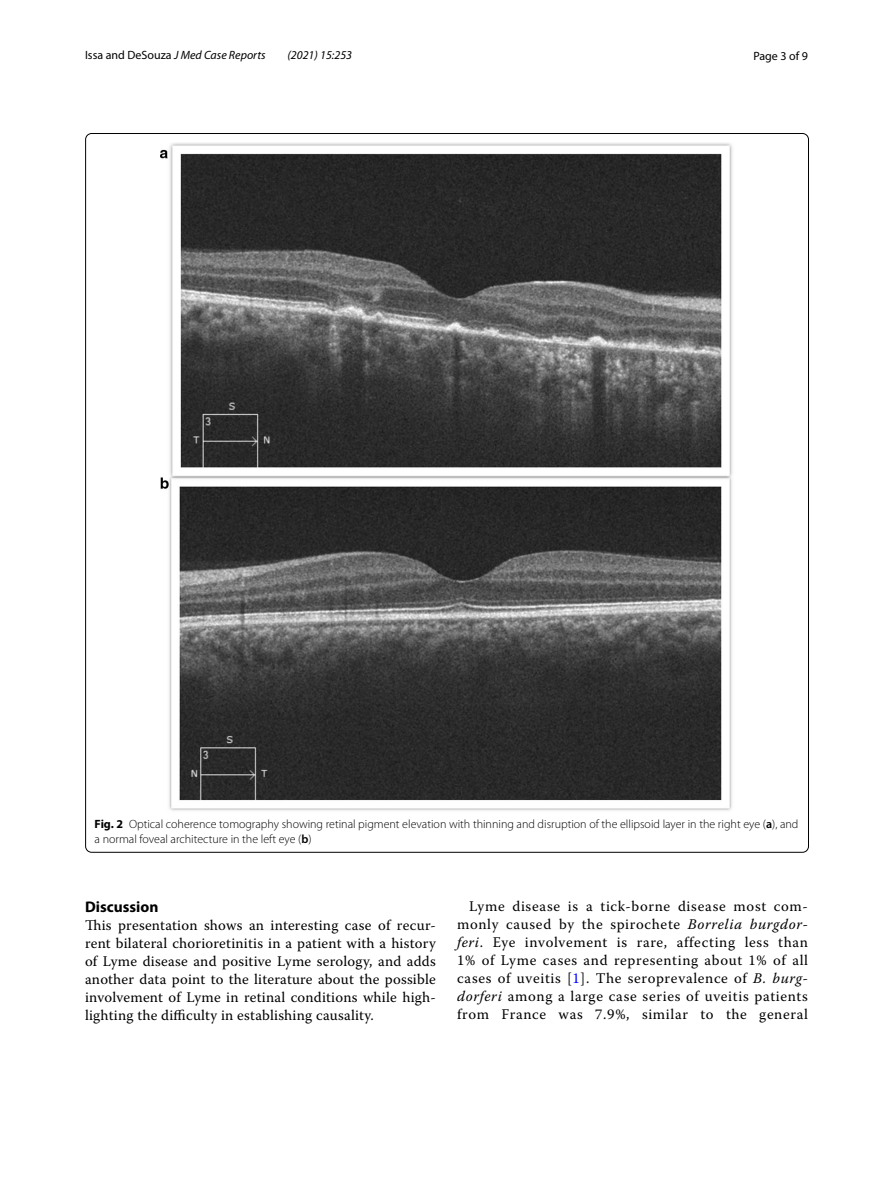
<style>
.page{position:relative;width:893px;height:1187px;background:#fff}
.page>*{position:absolute;margin:0;border:0;box-sizing:border-box;transform-origin:0 0}
.t1{font:700 15.45px "Myriad Pro";color:#000}
.t2{font:14.7px/18px "Warnock Pro";letter-spacing:.02em;color:#000;text-align:justify}
.t3{font:300 12px/15px "Myriad Pro";color:#000}
.t4{font:italic 12px "Myriad Pro";color:#000}
.t5{font:12px "Myriad Pro";color:#000}
.s1{font-style:normal}
.s2{font-weight:700}
.s3{font-weight:600}
.s4{font-style:italic}
.s5{color:#00f}
</style>
<div class="page">
<img style="left:160px;top:143px;width:573px;height:668px">
<p class="t4" style="left:85px;top:48px;width:182px"><span class="s1">Issa and DeSouza</span> J Med Case Reports</p>
<p class="t4" style="left:287px;top:48px;width:66px">(2021) 15:253</p>
<p class="t5" style="left:753px;top:48px;width:56px">Page 3 of 9</p>
<p class="t3" style="left:95px;top:816px;width:705px"><span class="s2">Fig. 2</span> Optical coherence tomography showing retinal pigment elevation with thinning and disruption of the ellipsoid layer in the right eye (<span class="s3">a</span>), and a normal foveal architecture in the left eye (<span class="s3">b</span>)</p>
<p class="t1" style="left:85px;top:896px;width:75px">Discussion</p>
<p class="t2" style="left:85px;top:915px;width:352px">This presentation shows an interesting case of recur&shy;rent bilateral chorioretinitis in a patient with a history of Lyme disease and positive Lyme serology, and adds another data point to the literature about the possible involvement of Lyme in retinal conditions while high&shy;lighting the difficulty in establishing causality.</p>
<p class="t2" style="left:457px;top:897px;width:352px;text-indent:12px">Lyme disease is a tick-borne disease most com&shy;monly caused by the spirochete <span class="s4">Borrelia burgdor&shy;feri</span>. Eye involvement is rare, affecting less than 1% of Lyme cases and representing about 1% of all cases of uveitis [<span class="s5">1</span>]. The seroprevalence of <span class="s4">B. burg&shy;dorferi</span> among a large case series of uveitis patients from France was 7.9%, similar to the general</p>
</div>
